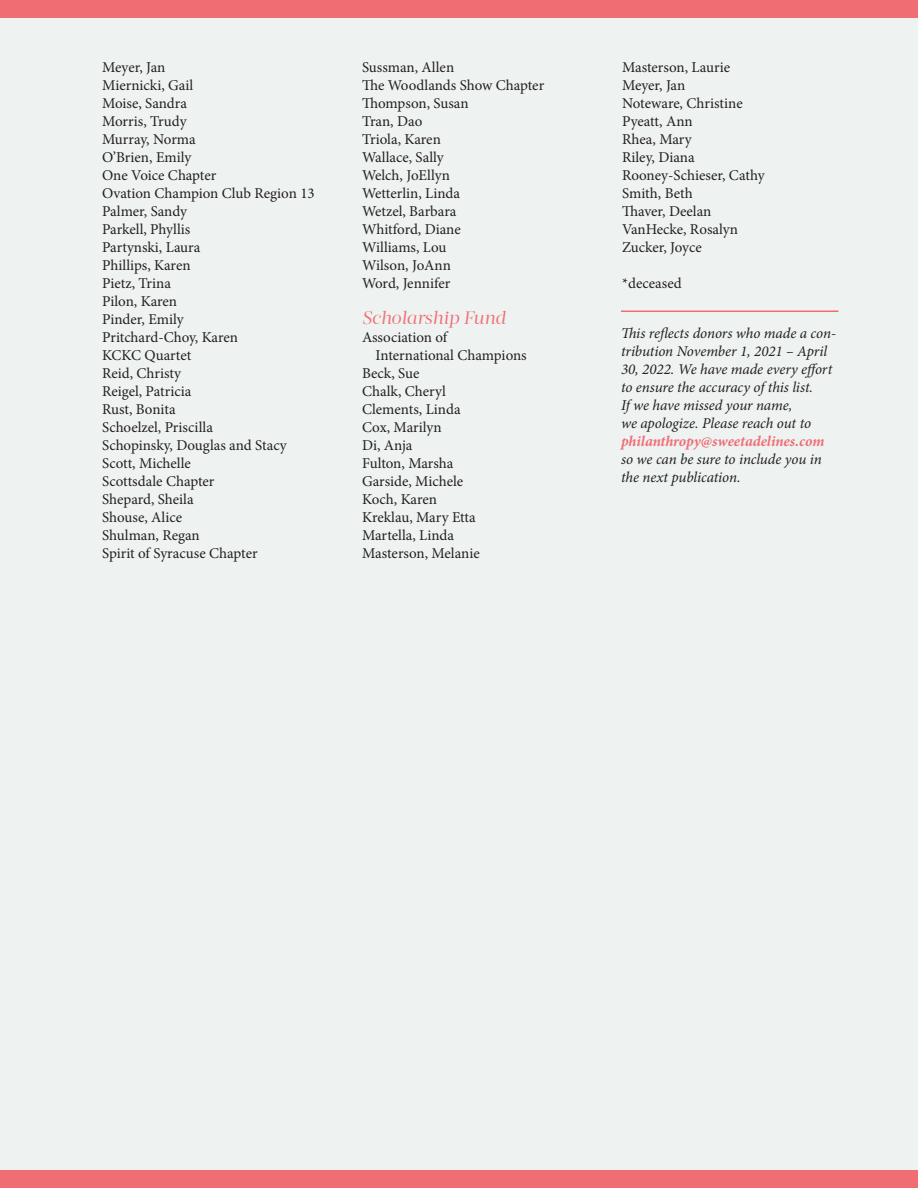
<style>
.page{position:relative;width:918px;height:1188px;background:#fff}
.page>*{position:absolute;margin:0;border:0;box-sizing:border-box;transform-origin:0 0}
.t1{font:italic 18px "Acta Display W01";color:#f06d74}
.t2{font:15px/18px "Minion Pro";color:#231f20}
.t3{font:italic 15px/18px "Minion Pro";letter-spacing:-.005em;color:#231f20}
.t4{font:italic 700 15px "Minion Pro";letter-spacing:-.005em;color:#f06d74}
</style>
<div class="page">
<div style="left:0;top:17px;width:918px;height:1154px;background:#eef2f1"></div>
<hr style="left:621px;top:311px;width:217px;height:1px;background:#f06d74">
<div style="left:0;top:1171px;width:918px;height:17px;background:#f06d74"></div>
<div style="left:0;top:0;width:918px;height:17px;background:#f06d74"></div>
<p class="t2" style="left:102px;top:58px;width:214px">Meyer, Jan<br>Miernicki, Gail<br>Moise, Sandra<br>Morris, Trudy<br>Murray, Norma<br>O’Brien, Emily<br>One Voice Chapter<br>Ovation Champion Club Region 13<br>Palmer, Sandy<br>Parkell, Phyllis<br>Partynski, Laura<br>Phillips, Karen<br>Pietz, Trina<br>Pilon, Karen<br>Pinder, Emily<br>Pritchard-Choy, Karen<br>KCKC Quartet<br>Reid, Christy<br>Reigel, Patricia<br>Rust, Bonita<br>Schoelzel, Priscilla<br>Schopinsky, Douglas and Stacy<br>Scott, Michelle<br>Scottsdale Chapter<br>Shepard, Sheila<br>Shouse, Alice<br>Shulman, Regan<br>Spirit of Syracuse Chapter</p>
<p class="t2" style="left:362px;top:58px;width:184px">Sussman, Allen<br>The Woodlands Show Chapter<br>Thompson, Susan<br>Tran, Dao<br>Triola, Karen<br>Wallace, Sally<br>Welch, JoEllyn<br>Wetterlin, Linda<br>Wetzel, Barbara<br>Whitford, Diane<br>Williams, Lou<br>Wilson, JoAnn<br>Word, Jennifer</p>
<p class="t1" style="left:362px;top:307px;width:145px">Scholarship Fund</p>
<p class="t2" style="left:362px;top:328px;width:87px">Association of</p>
<p class="t2" style="left:376px;top:346px;width:153px">International Champions</p>
<p class="t2" style="left:362px;top:364px;width:59px">Beck, Sue</p>
<p class="t2" style="left:362px;top:382px;width:85px">Chalk, Cheryl</p>
<p class="t2" style="left:362px;top:400px;width:100px">Clements, Linda</p>
<p class="t2" style="left:362px;top:418px;width:81px">Cox, Marilyn</p>
<p class="t2" style="left:362px;top:436px;width:52px">Di, Anja</p>
<p class="t2" style="left:362px;top:454px;width:93px">Fulton, Marsha</p>
<p class="t2" style="left:362px;top:472px;width:103px">Garside, Michele</p>
<p class="t2" style="left:362px;top:490px;width:76px">Koch, Karen</p>
<p class="t2" style="left:362px;top:508px;width:115px">Kreklau, Mary Etta</p>
<p class="t2" style="left:362px;top:526px;width:94px">Martella, Linda</p>
<p class="t2" style="left:362px;top:544px;width:119px">Masterson, Melanie</p>
<p class="t2" style="left:622px;top:58px;width:144px">Masterson, Laurie<br>Meyer, Jan<br>Noteware, Christine<br>Pyeatt, Ann<br>Rhea, Mary<br>Riley, Diana<br>Rooney-Schieser, Cathy<br>Smith, Beth<br>Thaver, Deelan<br>VanHecke, Rosalyn<br>Zucker, Joyce</p>
<p class="t2" style="left:622px;top:274px;width:61px">*deceased</p>
<p class="t3" style="left:621px;top:324px;width:217px">This reflects donors who made a con&shy;tribution November 1, 2021 – April 30, 2022. We have made every effort to ensure the accuracy of this list.<br>If we have missed your name,<br>we apologize. Please reach out to</p>
<p class="t4" style="left:621px;top:431px;width:205px">philanthropy@sweetadelines.com</p>
<p class="t3" style="left:621px;top:450px;width:202px">so we can be sure to include you in the next publication.</p>
</div>
